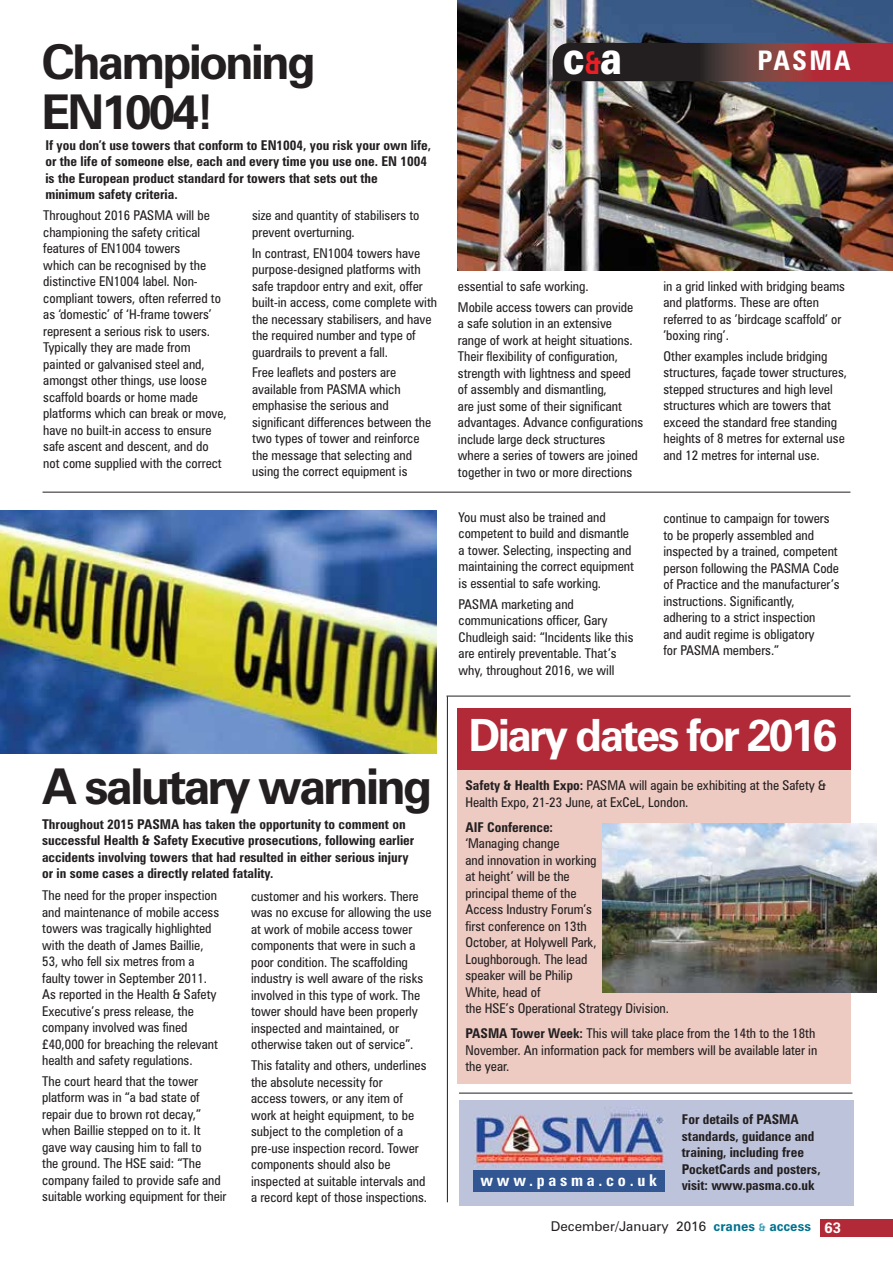
<style>
.page{position:relative;width:893px;height:1263px;background:#fff}
.page>*{position:absolute;margin:0;border:0;box-sizing:border-box;transform-origin:0 0}
.t1{font:700 49.35px "Zurich BT";letter-spacing:-.06em;color:#231f20}
.t2{font:700 48px/49.5px "Zurich BT";letter-spacing:-.06em;color:#231f20}
.t3{font:900 45.9px "Zurich BT";color:#fff;scale:.79 1}
.t4{font:700 44.55px "Zurich BT";letter-spacing:-.06em;color:#fff}
.t5{font:700 condensed 27px "Zurich BT";letter-spacing:.08em;color:#fff}
.t6{font:700 condensed 16.2px "Zurich BT";letter-spacing:.23em;color:#fff}
.t7{font:condensed 13.5px/16.5px "Zurich BT";color:#231f20}
.t8{font:700 condensed 13.5px/16.5px "Zurich BT";color:#231f20}
.t9{font:13.5px "Zurich BT";color:#231f20}
.s1{font-weight:700;font-size:31.65px;color:#ed1d24}
.s2{font-weight:700}
.s3{font-weight:700;color:#00728f}
.s4{font-weight:700;font-size:10.5px;color:#3c9db6}
.s5{font-weight:700;font-size:15px;color:#fff}
</style>
<div class="page">
<img style="left:457px;top:0;width:436px;height:270px">
<div style="left:820px;top:1219px;width:73px;height:17px;background:#b22a37"></div>
<svg style="left:553px;top:43px;width:340px;height:38px;background:#5f2d2f"></svg>
<img style="left:459px;top:1100px;width:395px;height:105px">
<hr style="left:459px;top:1093px;width:393px;height:1px;background:#231f20">
<div style="left:473px;top:1170px;width:192px;height:21px;background:#325691"></div>
<hr style="left:43px;top:492px;width:807px;height:1px;background:#231f20">
<hr style="left:447px;top:696px;width:1px;height:506px;background:#231f20">
<img style="left:0;top:510px;width:436px;height:244px">
<hr style="left:446px;top:696px;width:404px;height:1px;background:#231f20">
<div style="left:457px;top:709px;width:393px;height:375px;background:#edcac2"></div>
<div style="left:457px;top:708px;width:393px;height:61px;background:#b22a37"></div>
<img style="left:602px;top:823px;width:274px;height:169px">
<h2 class="t2" style="left:42px;top:37px;width:276px">Championing<br>EN1004!</h2>
<p class="t8" style="left:45px;top:137px;width:387px">If you don’t use towers that conform to EN1004, you risk your own life, or the life of someone else, each and every time you use one. EN 1004 is the European product standard for towers that sets out the<br>minimum safety criteria.</p>
<p class="t7" style="left:43px;top:207px;width:185px">Throughout 2016 PASMA will be championing the safety critical features of EN1004 towers<br>which can be recognised by the distinctive EN1004 label. Non&shy;compliant towers, often referred to as ‘domestic’ of ‘H-frame towers’ represent a serious risk to users.<br>Typically they are made from painted or galvanised steel and, amongst other things, use loose scaffold boards or home made platforms which can break or move, have no built-in access to ensure safe ascent and descent, and do not come supplied with the correct</p>
<p class="t7" style="left:252px;top:207px;width:169px">size and quantity of stabilisers to prevent overturning.</p>
<p class="t7" style="left:252px;top:244px;width:186px">In contrast, EN1004 towers have purpose-designed platforms with safe trapdoor entry and exit, offer built-in access, come complete with the necessary stabilisers, and have the required number and type of guardrails to prevent a fall.</p>
<p class="t7" style="left:252px;top:364px;width:181px">Free leaflets and posters are available from PASMA which emphasise the serious and significant differences between the two types of tower and reinforce the message that selecting and using the correct equipment is</p>
<h1 class="t1" style="left:42px;top:756px;width:392px">A salutary warning</h1>
<p class="t8" style="left:42px;top:815px;width:374px">Throughout 2015 PASMA has taken the opportunity to comment on successful Health &amp; Safety Executive prosecutions, following earlier accidents involving towers that had resulted in either serious injury or in some cases a directly related fatality.</p>
<p class="t7" style="left:42px;top:887px;width:178px">The need for the proper inspection and maintenance of mobile access towers was tragically highlighted with the death of James Baillie,<br>53, who fell six metres from a faulty tower in September 2011.<br>As reported in the Health &amp; Safety<br>Executive’s press release, the company involved was fined £40,000 for breaching the relevant health and safety regulations.</p>
<p class="t7" style="left:42px;top:1073px;width:186px">The court heard that the tower platform was in “a bad state of repair due to brown rot decay,” when Baillie stepped on to it. It gave way causing him to fall to<br>the ground. The HSE said: “The company failed to provide safe and suitable working equipment for their</p>
<p class="t7" style="left:251px;top:888px;width:182px">customer and his workers. There was no excuse for allowing the use at work of mobile access tower components that were in such a poor condition. The scaffolding industry is well aware of the risks involved in this type of work. The tower should have been properly inspected and maintained, or otherwise taken out of service”.</p>
<p class="t7" style="left:251px;top:1057px;width:178px">This fatality and others, underlines the absolute necessity for<br>access towers, or any item of work at height equipment, to be subject to the completion of a pre-use inspection record. Tower components should also be inspected at suitable intervals and a record kept of those inspections.</p>
<h3 class="t3" style="left:563px;top:29px;width:76px">c<span class="s1">&amp;</span>a</h3>
<h3 class="t5" style="left:758px;top:44px;width:95px">PASMA</h3>
<p class="t7" style="left:458px;top:275px;width:177px;line-height:20.7px">essential to safe working.<br>Mobile access towers can provide</p>
<p class="t7" style="left:458px;top:315px;width:187px">a safe solution in an extensive range of work at height situations.<br>Their flexibility of configuration, strength with lightness and speed of assembly and dismantling,<br>are just some of their significant advantages. Advance configurations include large deck structures<br>where a series of towers are joined together in two or more directions</p>
<p class="t7" style="left:459px;top:509px;width:177px">You must also be trained and competent to build and dismantle a tower. Selecting, inspecting and maintaining the correct equipment is essential to safe working.</p>
<p class="t7" style="left:459px;top:595px;width:176px">PASMA marketing and communications officer, Gary<br>Chudleigh said: “Incidents like this are entirely preventable. That’s why, throughout 2016, we will</p>
<p class="t7" style="left:663px;top:278px;width:183px">in a grid linked with bridging beams and platforms. These are often referred to as ’birdcage scaffold’ or ’boxing ring’.</p>
<p class="t7" style="left:663px;top:348px;width:185px">Other examples include bridging structures, façade tower structures, stepped structures and high level structures which are towers that exceed the standard free standing heights of 8 metres for external use and 12 metres for internal use.</p>
<p class="t7" style="left:663px;top:510px;width:178px">continue to campaign for towers to be properly assembled and inspected by a trained, competent person following the PASMA Code of Practice and the manufacturer’s instructions. Significantly, adhering to a strict inspection<br>and audit regime is obligatory<br>for PASMA members.”</p>
<h3 class="t4" style="left:468px;top:708px;width:371px">Diary dates for 2016</h3>
<p class="t7" style="left:465px;top:777px;width:362px"><span class="s2">Safety &amp; Health Expo:</span> PASMA will again be exhibiting at the Safety &amp;<br>Health Expo, 21-23 June, at ExCeL, London.</p>
<p class="t8" style="left:465px;top:819px;width:89px">AIF Conference:</p>
<p class="t7" style="left:465px;top:835px;width:205px">‘Managing change<br>and innovation in working<br>at height’ will be the<br>principal theme of the<br>Access Industry Forum’s<br>first conference on 13th<br>October, at Holywell Park,<br>Loughborough. The lead<br>speaker will be Philip<br>White, head of<br>the HSE’s Operational Strategy Division.</p>
<p class="t7" style="left:465px;top:1025px;width:353px"><span class="s2">PASMA Tower Week:</span> This will take place from the 14th to the 18th<br>November. An information pack for members will be available later in the year.</p>
<p class="t8" style="left:682px;top:1111px;width:140px">For details of PASMA standards, guidance and training, including free<br>PocketCards and posters,</p>
<p class="t6" style="left:480px;top:1170px;width:178px">www.pasma.co.uk</p>
<p class="t8" style="left:682px;top:1177px;width:134px">visit: www.pasma.co.uk</p>
<p class="t9" style="left:551px;top:1218px;width:292px">December/January 2016 <span class="s3">cranes</span> <span class="s4">&amp;</span> <span class="s3">access</span> <span class="s5">63</span></p>
</div>
